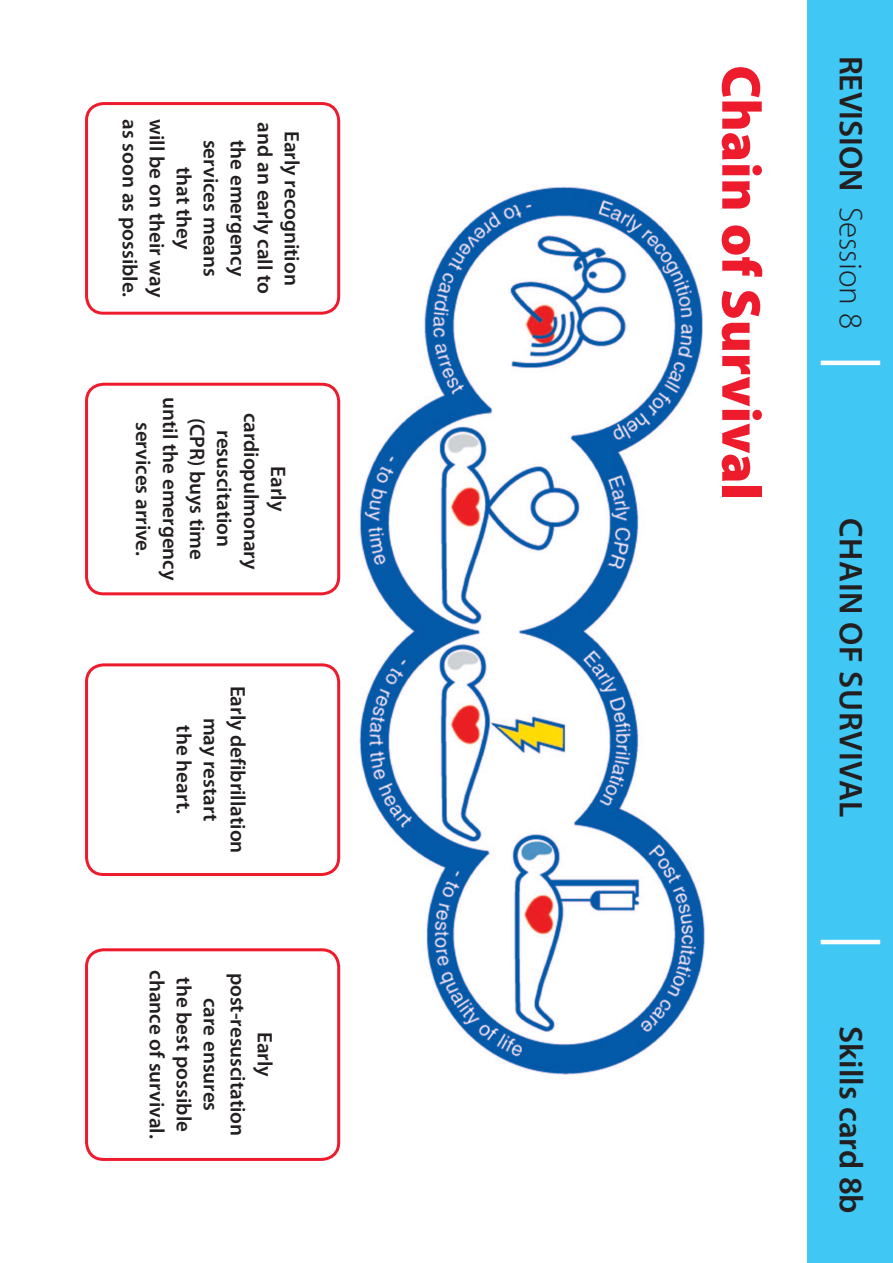
<style>
.page{position:relative;width:893px;height:1263px;background:#fff}
.page>*{position:absolute;margin:0;border:0;box-sizing:border-box;transform-origin:0 0}
.t1{font:900 55.5px "Myriad Pro";color:#ee1b2d}
.t2{font:600 33px "Myriad Pro";letter-spacing:.02em;color:#231f20}
.t3{font:600 21px/27px "Myriad Pro";color:#231f20;text-align:center}
.s1{font-weight:300}
</style>
<div class="page">
<svg style="left:807px;top:327px;width:1px;height:62px"></svg>
<img style="left:359px;top:186px;width:346px;height:889px">
<div style="left:808px;top:0;width:85px;height:1263px;background:#40c7f4"></div>
<div style="left:85px;top:102px;width:255px;height:213px;border:3px solid #ee1b2d;border-radius:17px"></div>
<div style="left:85px;top:383px;width:255px;height:212px;border:3px solid #ee1b2d;border-radius:17px"></div>
<div style="left:85px;top:663px;width:255px;height:213px;border:3px solid #ee1b2d;border-radius:17px"></div>
<div style="left:85px;top:948px;width:255px;height:213px;border:3px solid #ee1b2d;border-radius:17px"></div>
<hr style="left:821px;top:361px;width:59px;height:4px;background:#fff">
<hr style="left:821px;top:940px;width:59px;height:4px;background:#fff">
<p class="t3" style="left:143px;top:119px;width:179px;rotate:90deg">as soon as possible.</p>
<p class="t3" style="left:170px;top:119px;width:179px;rotate:90deg">will be on their way</p>
<p class="t3" style="left:197px;top:167px;width:84px;rotate:90deg">that they</p>
<p class="t3" style="left:305px;top:122px;width:173px;rotate:90deg">Early recognition and an early call to</p>
<p class="t3" style="left:224px;top:140px;width:139px;rotate:90deg">services means</p>
<p class="t3" style="left:251px;top:140px;width:138px;rotate:90deg">the emergency</p>
<p class="t3" style="left:292px;top:397px;width:185px;rotate:90deg">Early cardiopulmonary resuscitation<br>(CPR) buys time until the emergency services arrive.</p>
<p class="t3" style="left:251px;top:685px;width:169px;rotate:90deg">Early defibrillation may restart<br>the heart.</p>
<p class="t3" style="left:278px;top:970px;width:170px;rotate:90deg">Early post-resuscitation care ensures<br>the best possible chance of survival.</p>
<h1 class="t1" style="left:772px;top:65px;width:436px;rotate:90deg">Chain of Survival</h1>
<h2 class="t2" style="left:869px;top:56px;width:275px;rotate:90deg">REVISION <span class="s1">Session 8</span></h2>
<h2 class="t2" style="left:869px;top:518px;width:293px;rotate:90deg">Chain of Survival</h2>
<h2 class="t2" style="left:869px;top:1026px;width:189px;rotate:90deg">Skills card 8b</h2>
</div>
